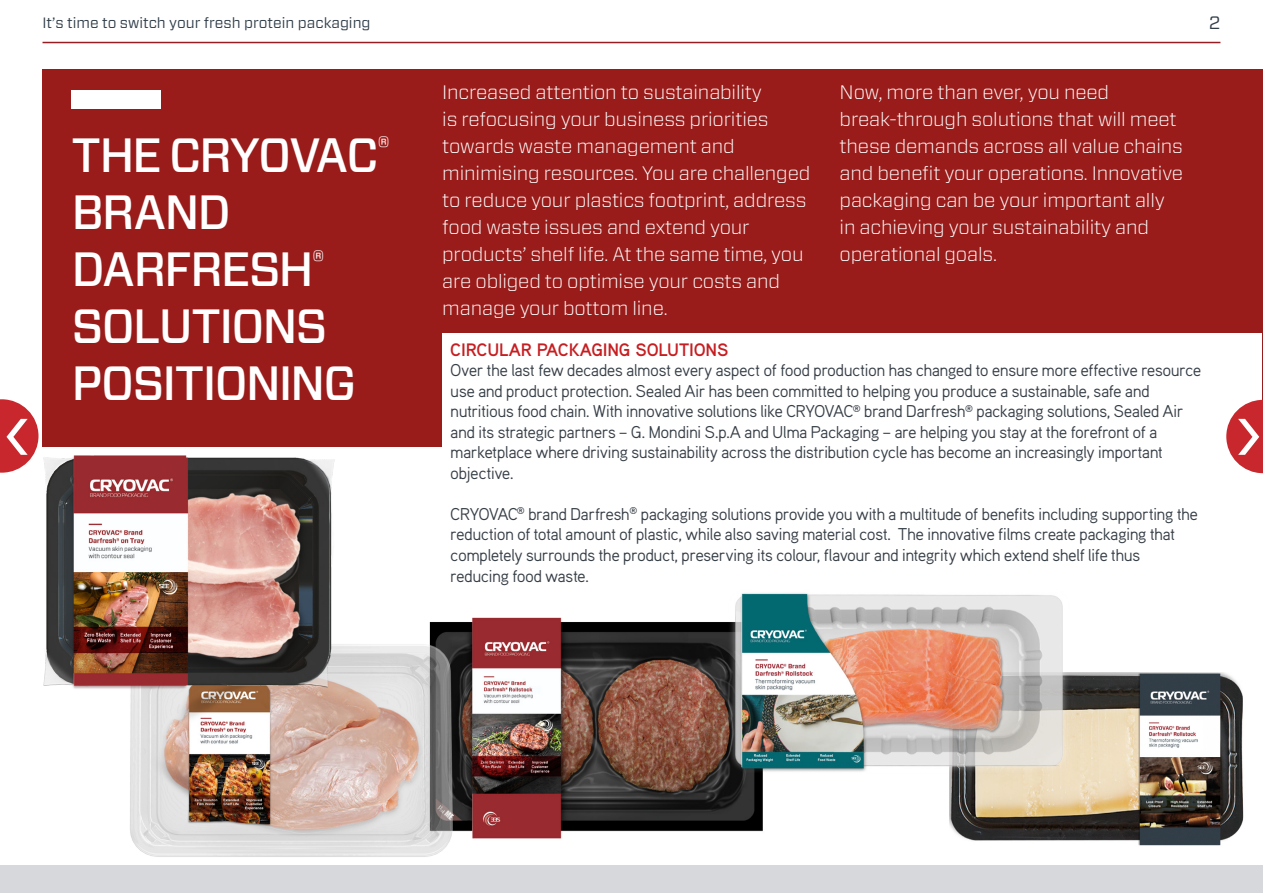
<style>
.page{position:relative;width:1263px;height:893px;background:#fff}
.page>*{position:absolute;margin:0;border:0;box-sizing:border-box;transform-origin:0 0}
.t1{font:700 51.45px "Aaux Pro OT";color:#fff}
.t2{font:500 48px/57px "Forza";letter-spacing:-.035em;color:#fff}
.t3{font:300 19.5px/27px "Forza";letter-spacing:-.01em;color:#fff}
.t4{font:700 18px "Aaux Pro OT";letter-spacing:-.01em;color:#c61e21}
.t5{font:18px "Forza";color:#313e49}
.t6{font:17.1px/20.5px "Aaux Pro OT";letter-spacing:-.04em;color:#363e46}
.t7{font:15px "Forza";color:#313e49}
</style>
<div class="page">
<img style="left:567px;top:622px;width:198px;height:244px">
<img style="left:51px;top:617px;width:516px;height:249px">
<img style="left:950px;top:673px;width:309px;height:193px">
<img style="left:717px;top:593px;width:363px;height:222px">
<img style="left:43px;top:455px;width:292px;height:234px">
<div style="left:43px;top:69px;width:1220px;height:377px;background:#991c1a"></div>
<div style="left:72px;top:90px;width:89px;height:18px;background:#fff"></div>
<div style="left:442px;top:333px;width:820px;height:177px;background:#fff"></div>
<div style="left:0;top:866px;width:1263px;height:27px;background:#d6d8db"></div>
<svg style="left:0;top:399px;width:38px;height:74px"></svg>
<svg style="left:1226px;top:400px;width:37px;height:73px"></svg>
<hr style="left:43px;top:42px;width:1177px;height:1px;background:#961e22">
<p class="t7" style="left:43px;top:13px;width:330px">It’s time to switch your fresh protein packaging</p>
<p class="t5" style="left:1209px;top:11px;width:13px">2</p>
<p class="t3" style="left:442px;top:78px;width:370px">Increased attention to sustainability<br>is refocusing your business priorities towards waste management and minimising resources. You are challenged to reduce your plastics footprint, address food waste issues and extend your products’ shelf life. At the same time, you are obliged to optimise your costs and manage your bottom line.</p>
<p class="t3" style="left:840px;top:78px;width:345px">Now, more than ever, you need break-through solutions that will meet these demands across all value chains and benefit your operations. Innovative packaging can be your important ally in achieving your sustainability and operational goals.</p>
<p class="t4" style="left:450px;top:338px;width:279px">CIRCULAR PACKAGING SOLUTIONS</p>
<p class="t6" style="left:450px;top:360px;width:753px">Over the last few decades almost every aspect of food production has changed to ensure more effective resource use and product protection. Sealed Air has been committed to helping you produce a sustainable, safe and nutritious food chain. With innovative solutions like CRYOVAC<sup>®</sup> brand Darfresh<sup>®</sup> packaging solutions, Sealed Air and its strategic partners – G. Mondini S.p.A and Ulma Packaging – are helping you stay at the forefront of a marketplace where driving sustainability across the distribution cycle has become an increasingly important objective.</p>
<p class="t6" style="left:450px;top:503px;width:749px">CRYOVAC<sup>®</sup> brand Darfresh<sup>®</sup> packaging solutions provide you with a multitude of benefits including supporting the reduction of total amount of plastic, while also saving material cost. The innovative films create packaging that completely surrounds the product, preserving its colour, flavour and integrity which extend shelf life thus reducing food waste.</p>
<h2 class="t2" style="left:72px;top:127px;width:319px">THE CRYOVAC<sup>®<br></sup>BRAND<br>DARFRESH<sup>®<br></sup>SOLUTIONS<br>POSITIONING</h2>
<h1 class="t1" style="left:4px;top:404px;width:28px">&lt;</h1>
<h1 class="t1" style="left:1235px;top:404px;width:28px">&gt;</h1>
</div>
